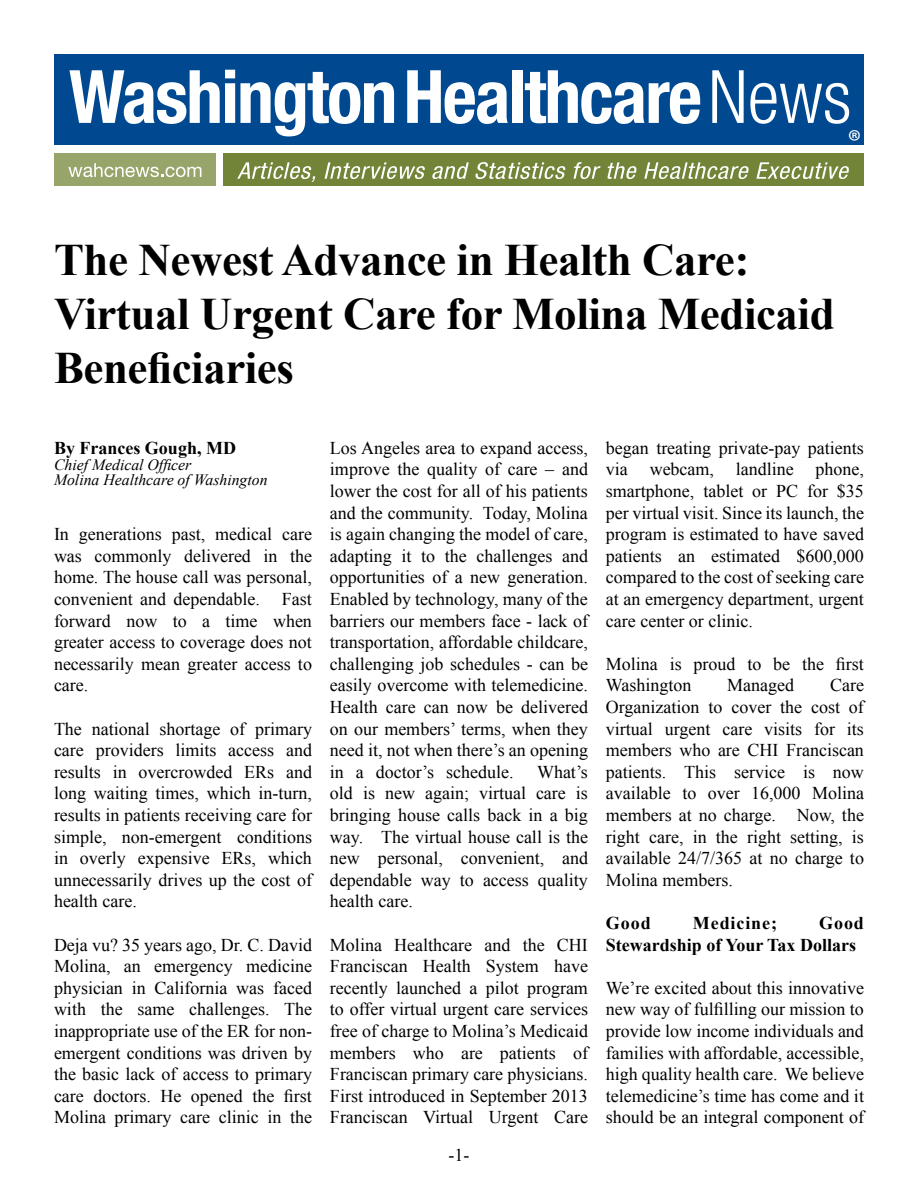
<style>
.page{position:relative;width:918px;height:1188px;background:#fff}
.page>*{position:absolute;margin:0;border:0;box-sizing:border-box;transform-origin:0 0}
.t1{font:700 45px/54px "Times New Roman";letter-spacing:-.01em;color:#000}
.t2{font:32.1px "Myriad Pro";color:#fff}
.t3{font:18px/21.6px "Times New Roman";color:#000;text-align:justify}
.t4{font:700 18px/21.6px "Times New Roman";color:#000}
.t5{font:700 18px "Times New Roman";letter-spacing:.05em;color:#000}
.t6{font:italic 15.75px/15.8px "Times New Roman";color:#000}
</style>
<div class="page">
<div style="left:54px;top:54px;width:810px;height:91px;background:#004990"></div>
<div style="left:54px;top:154px;width:162px;height:32px;background:#98a56a"></div>
<div style="left:224px;top:154px;width:640px;height:32px;background:#728437"></div>
<svg style="left:69px;top:70px;width:325px;height:66px"></svg>
<svg style="left:407px;top:70px;width:101px;height:54px"></svg>
<div style="left:512px;top:70px;width:11px;height:53px;background:#fff"></div>
<svg style="left:525px;top:70px;width:175px;height:54px"></svg>
<svg style="left:712px;top:70px;width:32px;height:53px"></svg>
<svg style="left:750px;top:83px;width:99px;height:41px"></svg>
<svg style="left:237px;top:162px;width:78px;height:20px"></svg>
<svg style="left:325px;top:162px;width:100px;height:17px"></svg>
<svg style="left:432px;top:162px;width:37px;height:17px"></svg>
<svg style="left:475px;top:162px;width:91px;height:17px"></svg>
<svg style="left:573px;top:162px;width:28px;height:17px"></svg>
<svg style="left:607px;top:162px;width:30px;height:17px"></svg>
<svg style="left:644px;top:162px;width:105px;height:17px"></svg>
<svg style="left:756px;top:162px;width:93px;height:17px"></svg>
<svg style="left:68px;top:163px;width:133px;height:14px"></svg>
<h2 class="t2" style="left:848px;top:121px;width:15px">®</h2>
<h1 class="t1" style="left:54px;top:232px;width:782px">The Newest Advance in Health Care:<br>Virtual Urgent Care for Molina Medicaid<br>Beneficiaries</h1>
<p class="t4" style="left:54px;top:436px;width:183px">By Frances Gough, MD</p>
<p class="t6" style="left:54px;top:456px;width:215px">Chief Medical Officer<br>Molina Healthcare of Washington</p>
<p class="t3" style="left:54px;top:523px;width:260px">In generations past, medical care was commonly delivered in the home. The house call was personal, convenient and dependable. Fast forward now to a time when greater access to coverage does not necessarily mean greater access to care.</p>
<p class="t3" style="left:54px;top:717px;width:260px">The national shortage of primary care providers limits access and results in overcrowded ERs and long waiting times, which in-turn, results in patients receiving care for simple, non-emergent conditions in overly expensive ERs, which unnecessarily drives up the cost of health care.</p>
<p class="t3" style="left:54px;top:933px;width:260px">Deja vu? 35 years ago, Dr. C. David Molina, an emergency medicine physician in California was faced with the same challenges. The inappropriate use of the ER for non&shy;emergent conditions was driven by the basic lack of access to primary care doctors. He opened the first Molina primary care clinic in the</p>
<p class="t3" style="left:330px;top:436px;width:260px">Los Angeles area to expand access, improve the quality of care – and lower the cost for all of his patients and the community. Today, Molina is again changing the model of care, adapting it to the challenges and opportunities of a new generation.<br>Enabled by technology, many of the barriers our members face - lack of transportation, affordable childcare, challenging job schedules - can be easily overcome with telemedicine.<br>Health care can now be delivered on our members’ terms, when they need it, not when there’s an opening in a doctor’s schedule.</p>
<p class="t3" style="left:330px;top:760px;width:260px;text-indent:207px">What’s old is new again; virtual care is bringing house calls back in a big way. The virtual house call is the new personal, convenient, and dependable way to access quality health care.</p>
<p class="t3" style="left:330px;top:933px;width:260px">Molina Healthcare and the CHI Franciscan Health System have recently launched a pilot program to offer virtual urgent care services free of charge to Molina’s Medicaid members who are patients of Franciscan primary care physicians.<br>First introduced in September 2013<br>Franciscan Virtual Urgent Care</p>
<p class="t3" style="left:449px;top:1144px;width:22px">-1-</p>
<p class="t3" style="left:606px;top:436px;width:260px">began treating private-pay patients via webcam, landline phone, smartphone, tablet or PC for $35 per virtual visit. Since its launch, the program is estimated to have saved patients an estimated $600,000 compared to the cost of seeking care at an emergency department, urgent care center or clinic.</p>
<p class="t3" style="left:606px;top:652px;width:259px">Molina is proud to be the first<br>Washington</p>
<p class="t3" style="left:727px;top:674px;width:68px">Managed</p>
<p class="t3" style="left:606px;top:674px;width:260px;text-indent:224px">Care Organization to cover the cost of virtual urgent care visits for its members who are CHI Franciscan patients. This service is now available to over 16,000 Molina members at no charge. Now, the right care, in the right setting, is available 24/7/365 at no charge to Molina members.</p>
<p class="t4" style="left:606px;top:912px;width:46px">Good</p>
<p class="t5" style="left:693px;top:910px;width:86px">Medicine;</p>
<p class="t4" style="left:606px;top:912px;width:260px;text-indent:213px">Good<br>Stewardship of Your Tax Dollars</p>
<p class="t3" style="left:606px;top:976px;width:260px">We’re excited about this innovative new way of fulfilling our mission to provide low income individuals and families with affordable, accessible, high quality health care. We believe telemedicine’s time has come and it should be an integral component of</p>
</div>
